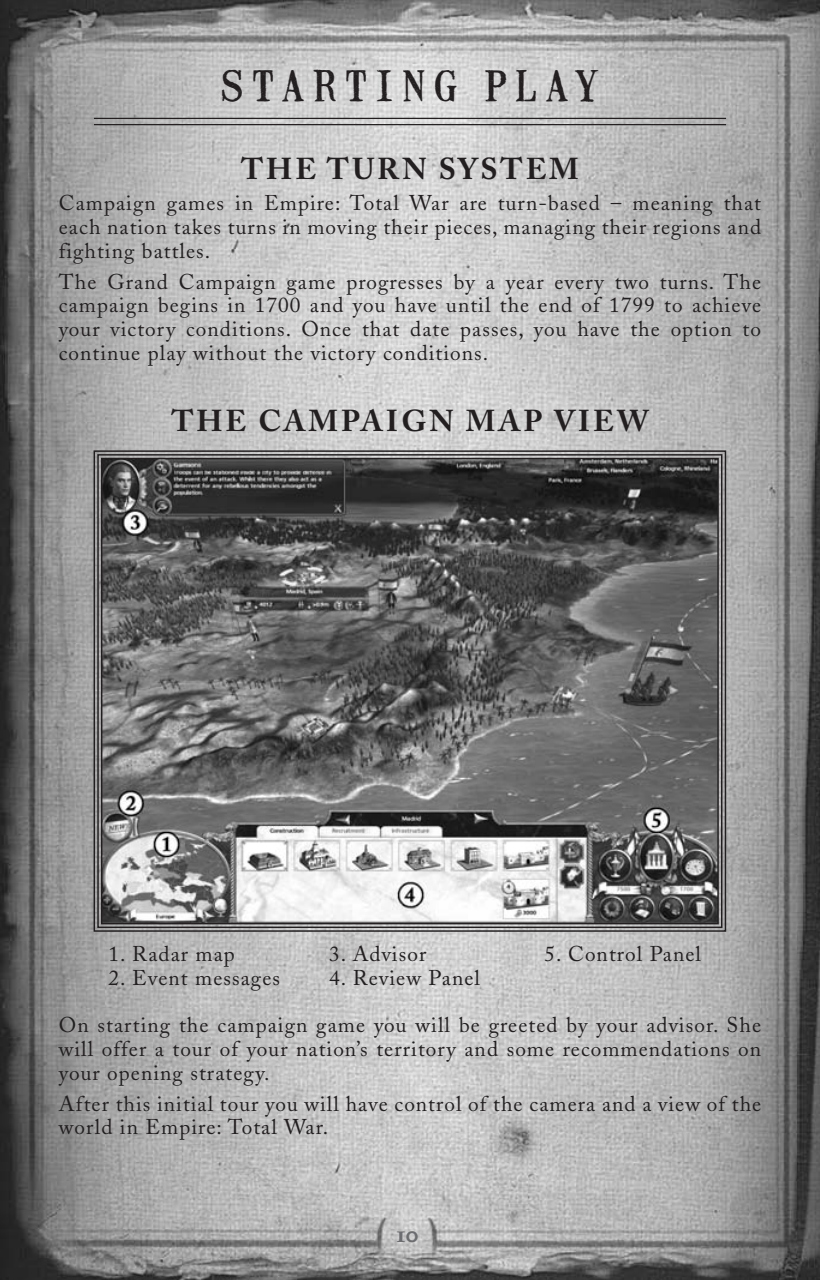
<style>
.page{position:relative;width:820px;height:1280px;background:#fff}
.page>*{position:absolute;margin:0;border:0;box-sizing:border-box;transform-origin:0 0}
.t1{font:40px "Mailart Rubberstamp";color:#231f20}
.t2{font:700 30px "Adobe Caslon";letter-spacing:.1em;color:#231f20}
.t3{font:25px "Adobe Caslon Bold Os F";color:#6c6d70}
.t4{font:21.25px/23.8px "Adobe Caslon";letter-spacing:.05em;color:#231f20;text-align:justify}
</style>
<div class="page">
<img style="left:0;top:0;width:819px;height:1280px">
<hr style="left:94px;top:118px;width:631px;height:1px;background:#231f20">
<hr style="left:94px;top:124px;width:631px;height:1px;background:#231f20">
<svg style="left:93px;top:450px;width:633px;height:482px;background:#706e6f"></svg>
<svg style="left:96px;top:453px;width:626px;height:476px;background:#838282"></svg>
<svg style="left:100px;top:457px;width:619px;height:468px;background:#6e6e6e"></svg>
<svg style="left:0;top:0;width:4px;height:4px"></svg>
<svg style="left:0;top:1276px;width:4px;height:4px"></svg>
<svg style="left:815px;top:0;width:5px;height:4px"></svg>
<svg style="left:815px;top:1276px;width:5px;height:4px"></svg>
<h1 class="t1" style="left:221px;top:59px;width:31px">STARTING</h1>
<h1 class="t1" style="left:484px;top:59px;width:116px">PLAY</h1>
<h2 class="t2" style="left:241px;top:151px;width:339px">TH E TURN SYSTEM</h2>
<p class="t4" style="left:59px;top:191px;width:703px">Campaign games in Empire: Total War are turn-based – meaning that each nation takes turns in moving their pieces, managing their regions and fighting battles.</p>
<p class="t4" style="left:59px;top:270px;width:703px">The Grand Campaign game progresses by a year every two turns. The campaign begins in 1700 and you have until the end of 1799 to achieve your victory conditions. Once that date passes, you have the option to continue play without the victory conditions.</p>
<h2 class="t2" style="left:171px;top:403px;width:478px">TH E CAMPAIGN MAP VIEW</h2>
<p class="t4" style="left:108px;top:942px;width:128px">1. Radar map</p>
<p class="t4" style="left:329px;top:942px;width:99px">3. Advisor</p>
<p class="t4" style="left:544px;top:942px;width:158px">5. Control Panel</p>
<p class="t4" style="left:108px;top:966px;width:173px">2. Event messages</p>
<p class="t4" style="left:329px;top:966px;width:152px">4. Review Panel</p>
<p class="t4" style="left:59px;top:1013px;width:703px">On starting the campaign game you will be greeted by your advisor. She will offer a tour of your nation’s territory and some recommendations on your opening strategy.</p>
<p class="t4" style="left:59px;top:1092px;width:703px">After this initial tour you will have control of the camera and a view of the world in Empire: Total War.</p>
<p class="t3" style="left:396px;top:1218px;width:24px">10</p>
</div>
